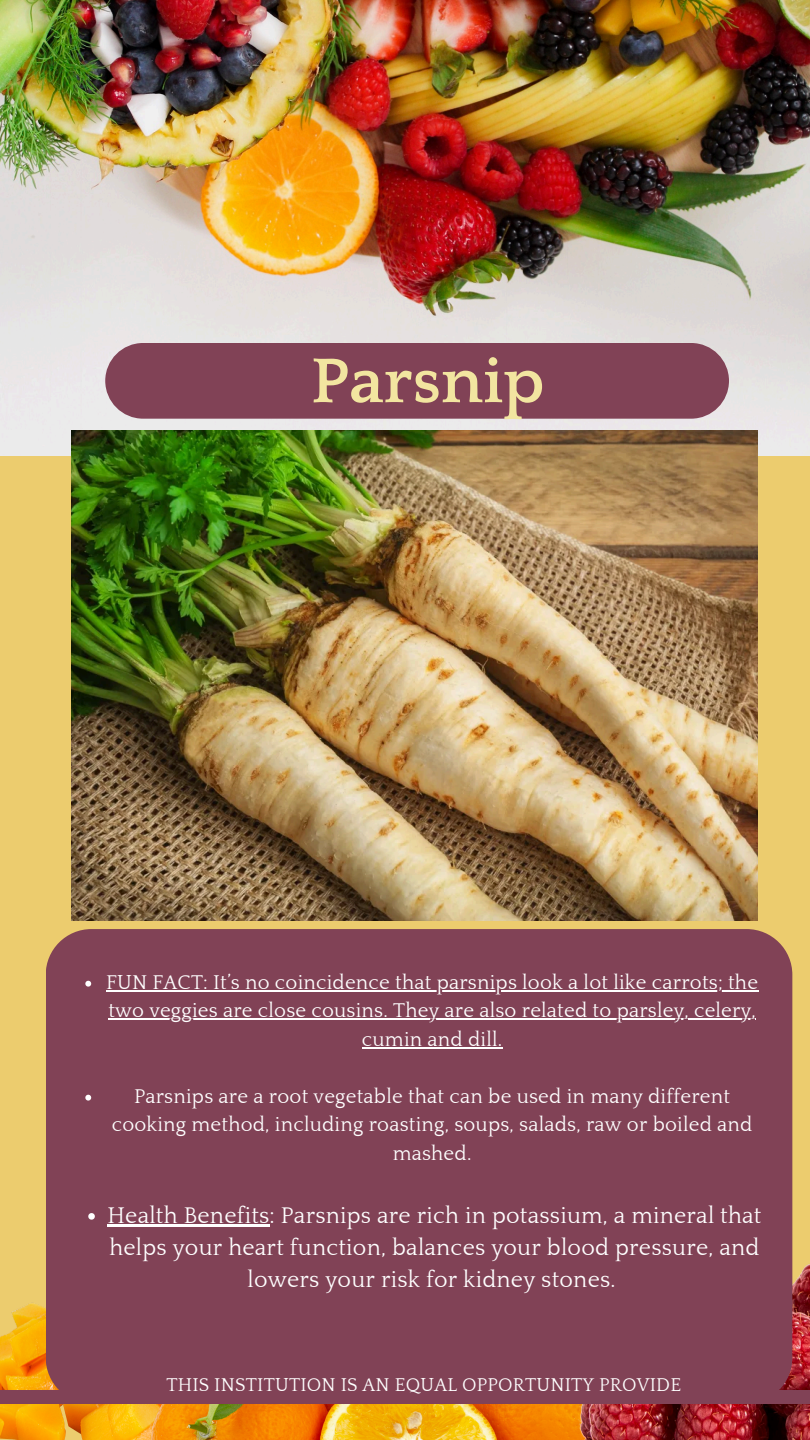
<style>
.page{position:relative;width:810px;height:1440px;background:#eccc6e}
.page>*{position:absolute;margin:0;border:0;box-sizing:border-box;transform-origin:0 0}
.t1{font:700 66.1px "Quattrocento";color:#f2e5a0}
.t2{font:23.2px/32.1px "Quattrocento";letter-spacing:.01em;color:#fff;text-align:center}
.t3{font:20.4px/28.5px "Quattrocento";letter-spacing:.01em;color:#fff;text-align:center}
.t4{font:19px "Quattrocento";letter-spacing:.01em;color:#fff}
</style>
<div class="page">
<img style="left:0;top:0;width:810px;height:456px">
<img style="left:0;top:1303px;width:151px;height:137px">
<img style="left:151px;top:1403px;width:417px;height:37px">
<img style="left:568px;top:1247px;width:242px;height:193px">
<div style="left:46px;top:929px;width:746px;height:474px;background:#814256;border-radius:46px"></div>
<div style="left:105px;top:343px;width:624px;height:76px;background:#814256;border-radius:38px"></div>
<div style="left:0;top:1390px;width:810px;height:13px;background:#814256"></div>
<img style="left:72px;top:430px;width:685px;height:491px">
<svg style="left:85px;top:981px;width:6px;height:6px"></svg>
<hr style="left:106px;top:990px;width:652px;height:2px;background:#fff">
<hr style="left:108px;top:1019px;width:648px;height:1px;background:#fff">
<hr style="left:362px;top:1047px;width:140px;height:2px;background:#fff">
<svg style="left:85px;top:1095px;width:6px;height:6px"></svg>
<svg style="left:88px;top:1213px;width:7px;height:7px"></svg>
<hr style="left:107px;top:1224px;width:163px;height:2px;background:#fff">
<p class="t1" style="left:311px;top:346px;width:235px">Parsnip</p>
<p class="t3" style="left:106px;top:969px;width:653px">FUN FACT: It’s no coincidence that parsnips look a lot like carrots; the</p>
<h3 class="t3" style="left:108px;top:997px;width:649px">two veggies are close cousins. They are also related to parsley, celery, cumin and dill.</h3>
<h3 class="t3" style="left:134px;top:1083px;width:598px">Parsnips are a root vegetable that can be used in many different</h3>
<p class="t3" style="left:112px;top:1111px;width:642px">cooking method, including roasting, soups, salads, raw or boiled and mashed.</p>
<p class="t2" style="left:107px;top:1200px;width:656px">Health Benefits: Parsnips are rich in potassium, a mineral that</p>
<p class="t2" style="left:109px;top:1232px;width:652px">helps your heart function, balances your blood pressure, and lowers your risk for kidney stones.</p>
<p class="t4" style="left:166px;top:1374px;width:516px">THIS INSTITUTION IS AN EQUAL OPPORTUNITY PROVIDE</p>
</div>
